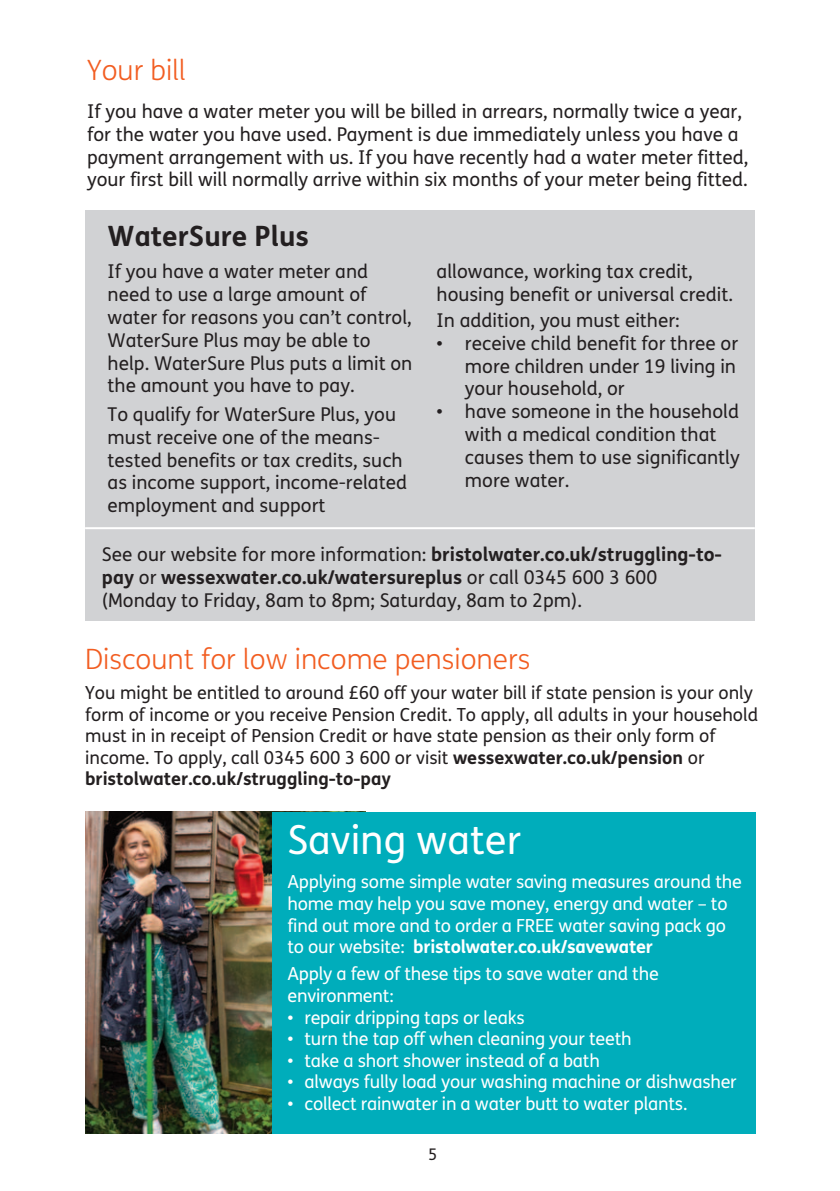
<style>
.page{position:relative;width:840px;height:1191px;background:#fff}
.page>*{position:absolute;margin:0;border:0;box-sizing:border-box;transform-origin:0 0}
.t1{font:40px "FS Me";color:#fff}
.t2{font:300 28px "FS Me";color:#f25d21}
.t3{font:700 28px "FS Me";color:#231f20}
.t4{font:19px/22.8px "FS Me";color:#231f20}
.t5{font:700 19px/22.8px "FS Me";color:#231f20}
.t6{font:18px/21.6px "FS Me";letter-spacing:-.01em;color:#fff}
.t7{font:18px/21.6px "FS Me";color:#231f20}
.t8{font:16px "FS Me";color:#231f20}
.s1{font-weight:400}
.s2{font-weight:700}
</style>
<div class="page">
<img style="left:85px;top:812px;width:187px;height:321px">
<div style="left:85px;top:210px;width:669px;height:411px;background:#d1d2d4"></div>
<div style="left:272px;top:812px;width:482px;height:321px;background:#00adbb"></div>
<hr style="left:85px;top:527px;width:669px;height:2px;background:#fff">
<p class="t2" style="left:87px;top:59px;width:100px">Your bill</p>
<p class="t4" style="left:87px;top:101px;width:662px">If you have a water meter you will be billed in arrears, normally twice a year, for the water you have used. Payment is due immediately unless you have a payment arrangement with us. If you have recently had a water meter fitted, your first bill will normally arrive within six months of your meter being fitted.</p>
<p class="t3" style="left:108px;top:225px;width:203px">WaterSure Plus</p>
<p class="t4" style="left:108px;top:262px;width:306px">If you have a water meter and need to use a large amount of water for reasons you can’t control,<br>WaterSure Plus may be able to help. WaterSure Plus puts a limit on the amount you have to pay.</p>
<p class="t4" style="left:108px;top:404px;width:301px">To qualify for WaterSure Plus, you must receive one of the means&shy;tested benefits or tax credits, such as income support, income-related employment and support</p>
<p class="t4" style="left:436px;top:262px;width:298px">allowance, working tax credit, housing benefit or universal credit.</p>
<p class="t4" style="left:436px;top:310px;width:244px">In addition, you must either:</p>
<p class="t4" style="left:464px;top:333px;width:275px;text-align:justify;text-indent:-28px">• receive child benefit for three or more children under 19 living in your household, or</p>
<p class="t4" style="left:464px;top:402px;width:276px;text-indent:-28px">• have someone in the household with a medical condition that causes them to use significantly more water.</p>
<p class="t5" style="left:102px;top:545px;width:621px"><span class="s1">See our website for more information:</span> bristolwater.co.uk/struggling-to&shy;pay <span class="s1">or</span> wessexwater.co.uk/watersureplus <span class="s1">or call 0345 600 3 600</span></p>
<p class="t4" style="left:102px;top:590px;width:481px">(Monday to Friday, 8am to 8pm; Saturday, 8am to 2pm).</p>
<p class="t2" style="left:85px;top:648px;width:446px">Discount for low income pensioners</p>
<p class="t7" style="left:85px;top:683px;width:674px">You might be entitled to around £60 off your water bill if state pension is your only form of income or you receive Pension Credit. To apply, all adults in your household must in in receipt of Pension Credit or have state pension as their only form of income. To apply, call 0345 600 3 600 or visit <span class="s2">wessexwater.co.uk/pension</span> or <span class="s2">bristolwater.co.uk/struggling-to-pay</span></p>
<p class="t1" style="left:287px;top:824px;width:235px">Saving water</p>
<p class="t6" style="left:287px;top:872px;width:455px">Applying some simple water saving measures around the home may help you save money, energy and water – to find out more and to order a FREE water saving pack go to our website: <span class="s2">bristolwater.co.uk/savewater</span></p>
<p class="t6" style="left:287px;top:964px;width:372px">Apply a few of these tips to save water and the environment:</p>
<p class="t6" style="left:287px;top:1008px;width:238px">• repair dripping taps or leaks</p>
<p class="t6" style="left:287px;top:1029px;width:345px">• turn the tap off when cleaning your teeth</p>
<p class="t6" style="left:287px;top:1051px;width:314px">• take a short shower instead of a bath</p>
<p class="t6" style="left:287px;top:1072px;width:450px">• always fully load your washing machine or dishwasher</p>
<p class="t6" style="left:287px;top:1094px;width:401px">• collect rainwater in a water butt to water plants.</p>
<p class="t8" style="left:428px;top:1147px;width:11px">5</p>
</div>
